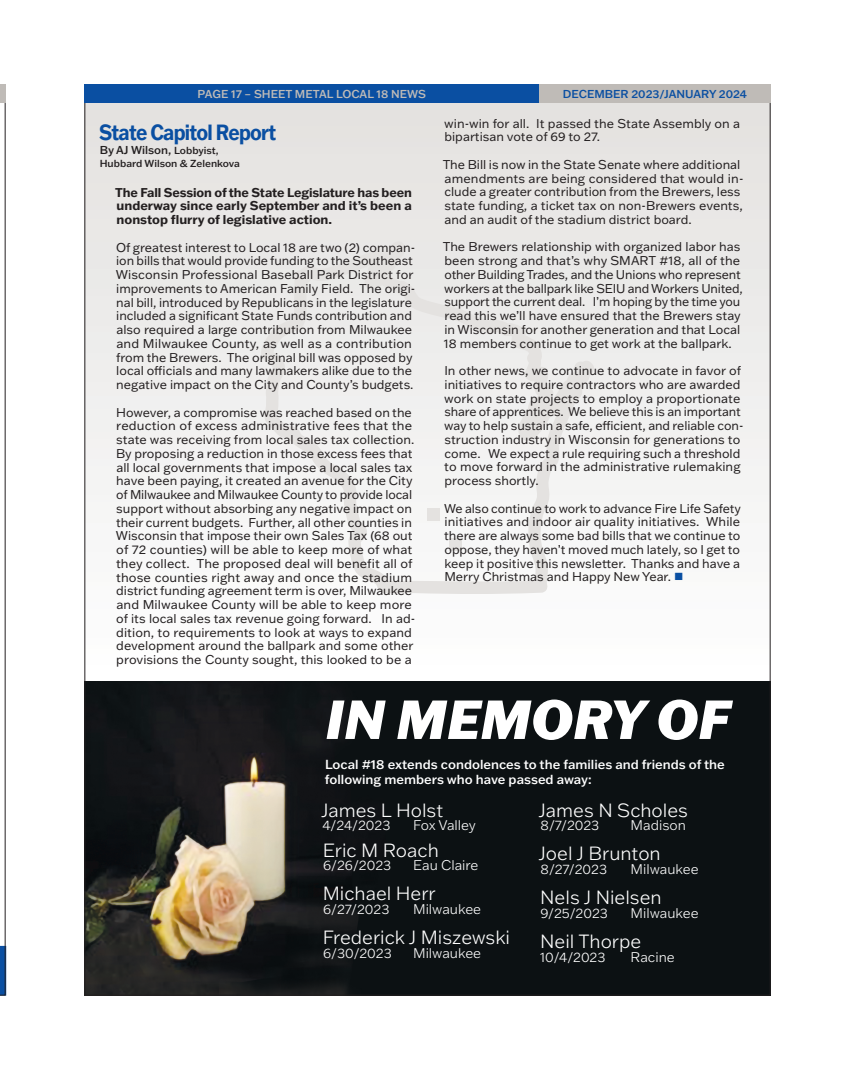
<style>
.page{position:relative;width:855px;height:1080px;background:#fff}
.page>*{position:absolute;margin:0;border:0;box-sizing:border-box;transform-origin:0 0}
.t1{font:italic 800 53.75px "Franklin Gothic ATF";color:#fff}
.t2{font:700 21.5px "Franklin Gothic ATF";letter-spacing:-.04em;color:#0a4fa2;scale:.87 1}
.t3{font:300 18.75px "Franklin Gothic ATF";color:#fff}
.t4{font:300 13.75px "Franklin Gothic ATF";color:#fff}
.t5{font:300 13.75px "Franklin Gothic ATF";letter-spacing:-.02em;color:#fff}
.t6{font:500 12.88px/15.4px "Franklin Gothic ATF";color:#fff}
.t7{font:12.5px/13.8px "Franklin Gothic ATF";color:#231f20}
.t8{font:700 12.5px/13.8px "Franklin Gothic ATF";color:#231f20;text-align:justify}
.t9{font:500 11.25px "Franklin Gothic ATF";color:#0a4fa2}
.t10{font:500 11.25px "Franklin Gothic ATF";color:#bfbbb7}
.t11{font:500 11.25px "Franklin Gothic ATF";color:#231f20}
.t12{font:500 10px "Franklin Gothic ATF";color:#231f20}
.s1{font-size:10px}
.s2{color:#0a4fa2}
</style>
<div class="page">
<img style="left:86px;top:681px;width:683px;height:313px">
<div style="left:84px;top:103px;width:687px;height:578px;background:linear-gradient(to bottom,#e3e1df,#fefefe)"></div>
<svg style="left:261px;top:241px;width:333px;height:353px;fill:#f0efee"></svg>
<svg style="left:0;top:103px;width:6px;height:893px"></svg>
<div style="left:0;top:84px;width:6px;height:19px;background:#bfbbb7"></div>
<div style="left:84px;top:84px;width:455px;height:19px;background:#0a4fa2"></div>
<div style="left:539px;top:84px;width:232px;height:19px;background:#bfbbb7"></div>
<p class="t10" style="left:198px;top:86px;width:230px">PAGE 17 – SHEET METAL LOCAL 18 NEWS</p>
<p class="t9" style="left:563px;top:86px;width:186px">DECEMBER 2023/JANUARY 2024</p>
<p class="t9" style="left:610px;top:86px;width:92px">JUNE/JULY 2023</p>
<h2 class="t2" style="left:99px;top:118px;width:205px">State Capitol Report</h2>
<p class="t11" style="left:100px;top:142px;width:121px">By AJ Wilson, <span class="s1">Lobbyist,</span></p>
<p class="t12" style="left:100px;top:157px;width:142px">Hubbard Wilson &amp; Zelenkova</p>
<p class="t8" style="left:115px;top:185px;width:298px">The Fall Session of the State Legislature has been underway since early September and it’s been a nonstop flurry of legislative action.</p>
<p class="t7" style="left:116px;top:240px;width:301px">Of greatest interest to Local 18 are two (2) compan&shy;ion bills that would provide funding to the Southeast Wisconsin Professional Baseball Park District for improvements to American Family Field. The origi&shy;nal bill, introduced by Republicans in the legislature included a significant State Funds contribution and also required a large contribution from Milwaukee and Milwaukee County, as well as a contribution from the Brewers. The original bill was opposed by local officials and many lawmakers alike due to the negative impact on the City and County’s budgets.</p>
<p class="t7" style="left:116px;top:405px;width:301px">However, a compromise was reached based on the reduction of excess administrative fees that the state was receiving from local sales tax collection.<br>By proposing a reduction in those excess fees that all local governments that impose a local sales tax have been paying, it created an avenue for the City of Milwaukee and Milwaukee County to provide local support without absorbing any negative impact on their current budgets. Further, all other counties in Wisconsin that impose their own Sales Tax (68 out of 72 counties) will be able to keep more of what they collect. The proposed deal will benefit all of those counties right away and once the stadium district funding agreement term is over, Milwaukee and Milwaukee County will be able to keep more of its local sales tax revenue going forward. In ad&shy;dition, to requirements to look at ways to expand development around the ballpark and some other provisions the County sought, this looked to be a</p>
<p class="t7" style="left:444px;top:116px;width:297px">win-win for all. It passed the State Assembly on a bipartisan vote of 69 to 27.</p>
<p class="t7" style="left:443px;top:157px;width:302px">The Bill is now in the State Senate where additional amendments are being considered that would in&shy;clude a greater contribution from the Brewers, less state funding, a ticket tax on non-Brewers events, and an audit of the stadium district board.</p>
<p class="t7" style="left:443px;top:240px;width:302px">The Brewers relationship with organized labor has been strong and that’s why SMART #18, all of the other Building Trades, and the Unions who represent workers at the ballpark like SEIU and Workers United, support the current deal. I’m hoping by the time you read this we’ll have ensured that the Brewers stay in Wisconsin for another generation and that Local 18 members continue to get work at the ballpark.</p>
<p class="t7" style="left:444px;top:364px;width:301px">In other news, we continue to advocate in favor of initiatives to require contractors who are awarded work on state projects to employ a proportionate share of apprentices. We believe this is an important way to help sustain a safe, efficient, and reliable con&shy;struction industry in Wisconsin for generations to come. We expect a rule requiring such a threshold to move forward in the administrative rulemaking process shortly.</p>
<p class="t7" style="left:444px;top:501px;width:298px;text-align:justify">We also continue to work to advance Fire Life Safety initiatives and indoor air quality initiatives. While there are always some bad bills that we continue to oppose, they haven’t moved much lately, so I get to keep it positive this newsletter. Thanks and have a Merry Christmas and Happy New Year. <span class="s2">■</span></p>
<h1 class="t1" style="left:326px;top:683px;width:406px">IN MEMORY OF</h1>
<p class="t6" style="left:325px;top:756px;width:402px">Local #18 extends condolences to the families and friends of the following members who have passed away:</p>
<h3 class="t3" style="left:321px;top:797px;width:124px">James L Holst</h3>
<p class="t4" style="left:323px;top:816px;width:69px">4/24/2023</p>
<p class="t5" style="left:413px;top:816px;width:64px">Fox Valley</p>
<h3 class="t3" style="left:323px;top:837px;width:118px">Eric M Roach</h3>
<p class="t4" style="left:323px;top:856px;width:69px">6/26/2023</p>
<p class="t4" style="left:413px;top:856px;width:67px">Eau Claire</p>
<h3 class="t3" style="left:323px;top:881px;width:115px">Michael Herr</h3>
<p class="t4" style="left:323px;top:900px;width:68px">6/27/2023</p>
<p class="t4" style="left:413px;top:900px;width:70px">Milwaukee</p>
<h3 class="t3" style="left:323px;top:925px;width:189px">Frederick J Miszewski</h3>
<p class="t4" style="left:323px;top:944px;width:70px">6/30/2023</p>
<p class="t4" style="left:413px;top:944px;width:70px">Milwaukee</p>
<h3 class="t3" style="left:539px;top:797px;width:151px">James N Scholes</h3>
<p class="t4" style="left:541px;top:816px;width:60px">8/7/2023</p>
<p class="t4" style="left:631px;top:816px;width:57px">Madison</p>
<h3 class="t3" style="left:539px;top:841px;width:124px">Joel J Brunton</h3>
<p class="t4" style="left:541px;top:860px;width:68px">8/27/2023</p>
<p class="t4" style="left:631px;top:860px;width:70px">Milwaukee</p>
<h3 class="t3" style="left:540px;top:885px;width:123px">Nels J Nielsen</h3>
<p class="t4" style="left:540px;top:904px;width:69px">9/25/2023</p>
<p class="t4" style="left:631px;top:904px;width:70px">Milwaukee</p>
<h3 class="t3" style="left:540px;top:929px;width:103px">Neil Thorpe</h3>
<p class="t4" style="left:540px;top:948px;width:67px">10/4/2023</p>
<p class="t4" style="left:631px;top:948px;width:46px">Racine</p>
</div>
